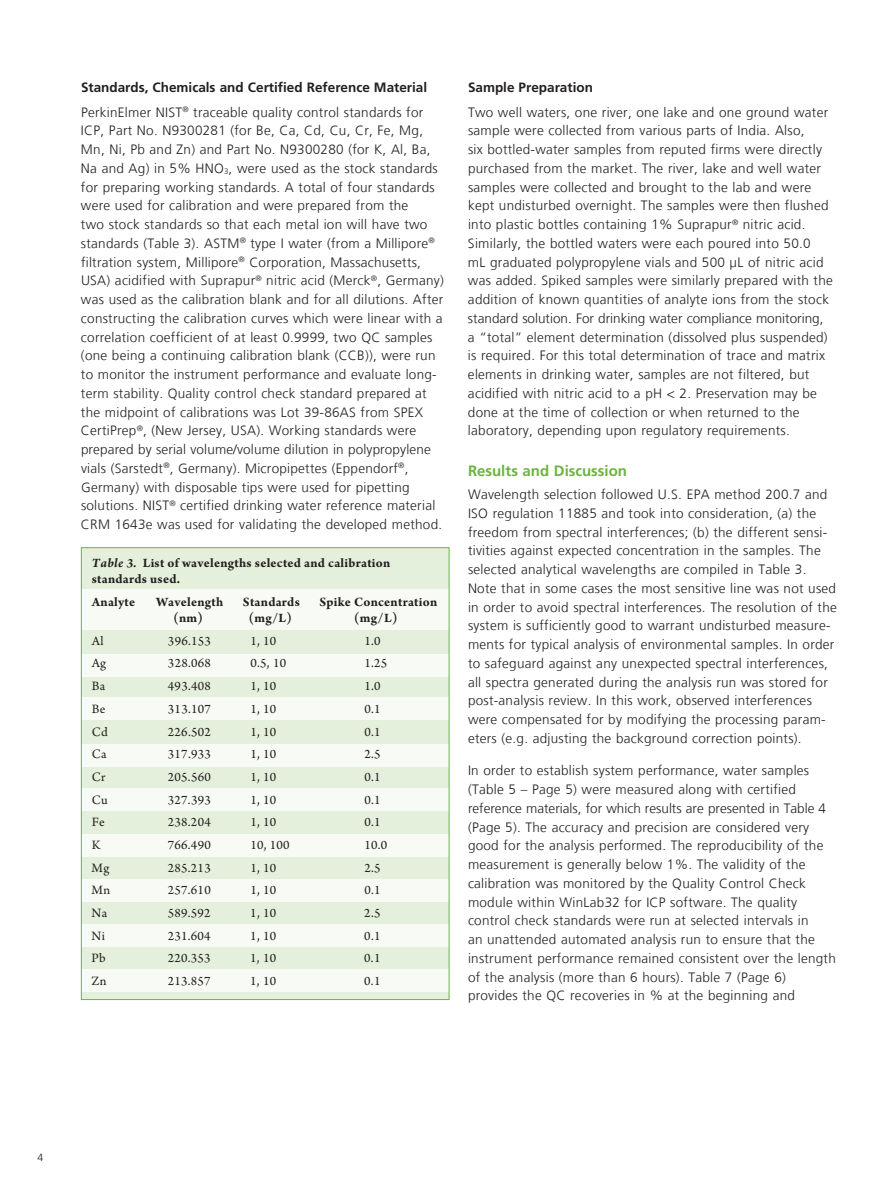
<style>
.page{position:relative;width:891px;height:1188px;background:#fff}
.page>*{position:absolute;margin:0;border:0;box-sizing:border-box;transform-origin:0 0}
.t1{font:700 15px "Frutiger LT Com";color:#6cb43f}
.t2{font:300 13.5px/18.8px "Frutiger LT Com";letter-spacing:.02em;color:#231f20}
.t3{font:13.5px "Arno Pro";letter-spacing:.02em;color:#231f20}
.t4{font:700 13.5px/16.2px "Arno Pro";letter-spacing:.02em;color:#231f20}
.t5{font:700 13.5px "Frutiger";color:#231f20}
.t6{font:300 10.5px "Frutiger";color:#231f20}
.s1{font-style:italic}
</style>
<div class="page">
<div style="left:81px;top:548px;width:368px;height:451px;background:#e5f0dc"></div>
<div style="left:66px;top:590px;width:387px;height:40px;background:#f8fbf5"></div>
<div style="left:66px;top:654px;width:387px;height:22px;background:#f8fbf5"></div>
<div style="left:66px;top:698px;width:387px;height:22px;background:#f8fbf5"></div>
<div style="left:66px;top:744px;width:387px;height:22px;background:#f8fbf5"></div>
<div style="left:66px;top:788px;width:387px;height:23px;background:#f8fbf5"></div>
<div style="left:66px;top:834px;width:387px;height:22px;background:#f8fbf5"></div>
<div style="left:66px;top:879px;width:387px;height:23px;background:#f8fbf5"></div>
<div style="left:66px;top:924px;width:387px;height:23px;background:#f8fbf5"></div>
<div style="left:66px;top:970px;width:387px;height:22px;background:#f8fbf5"></div>
<p class="t5" style="left:81px;top:79px;width:348px">Standards, Chemicals and Certified Reference Material</p>
<p class="t2" style="left:81px;top:103px;width:364px">PerkinElmer NIST<sup>®</sup> traceable quality control standards for ICP, Part No. N9300281 (for Be, Ca, Cd, Cu, Cr, Fe, Mg, Mn, Ni, Pb and Zn) and Part No. N9300280 (for K, Al, Ba, Na and Ag) in 5% HNO<sub>3</sub>, were used as the stock standards for preparing working standards. A total of four standards were used for calibration and were prepared from the<br>two stock standards so that each metal ion will have two standards (Table 3). ASTM<sup>®</sup> type I water (from a Millipore<sup>® </sup>filtration system, Millipore<sup>®</sup> Corporation, Massachusetts, USA) acidified with Suprapur<sup>®</sup> nitric acid (Merck<sup>®</sup>, Germany) was used as the calibration blank and for all dilutions. After constructing the calibration curves which were linear with a correlation coefficient of at least 0.9999, two QC samples (one being a continuing calibration blank (CCB)), were run to monitor the instrument performance and evaluate long&shy;term stability. Quality control check standard prepared at the midpoint of calibrations was Lot 39-86AS from SPEX CertiPrep<sup>®</sup>, (New Jersey, USA). Working standards were prepared by serial volume/volume dilution in polypropylene vials (Sarstedt<sup>®</sup>, Germany). Micropipettes (Eppendorf<sup>®</sup>, Germany) with disposable tips were used for pipetting solutions. NIST<sup>®</sup> certified drinking water reference material CRM 1643e was used for validating the developed method.</p>
<p class="t4" style="left:92px;top:556px;width:300px"><span class="s1">Table 3.</span> List of wavelengths selected and calibration standards used.</p>
<p class="t4" style="left:92px;top:594px;width:45px">Analyte</p>
<p class="t4" style="left:156px;top:594px;width:69px">Wavelength</p>
<p class="t4" style="left:243px;top:594px;width:58px">Standards</p>
<p class="t4" style="left:320px;top:594px;width:119px">Spike Concentration</p>
<p class="t4" style="left:173px;top:611px;width:31px">(nm)</p>
<p class="t4" style="left:249px;top:611px;width:45px">(mg/L)</p>
<p class="t4" style="left:354px;top:611px;width:45px">(mg/L)</p>
<p class="t3" style="left:92px;top:633px;width:13px">Al</p>
<p class="t3" style="left:168px;top:633px;width:44px">396.153</p>
<p class="t3" style="left:250px;top:633px;width:27px">1, 10</p>
<p class="t3" style="left:364px;top:633px;width:18px">1.0</p>
<p class="t3" style="left:92px;top:656px;width:16px">Ag</p>
<p class="t3" style="left:168px;top:656px;width:44px">328.068</p>
<p class="t3" style="left:250px;top:656px;width:37px">0.5, 10</p>
<p class="t3" style="left:364px;top:656px;width:24px">1.25</p>
<p class="t3" style="left:92px;top:678px;width:15px">Ba</p>
<p class="t3" style="left:168px;top:678px;width:44px">493.408</p>
<p class="t3" style="left:250px;top:678px;width:27px">1, 10</p>
<p class="t3" style="left:364px;top:678px;width:18px">1.0</p>
<p class="t3" style="left:92px;top:701px;width:15px">Be</p>
<p class="t3" style="left:168px;top:701px;width:44px">313.107</p>
<p class="t3" style="left:250px;top:701px;width:27px">1, 10</p>
<p class="t3" style="left:364px;top:701px;width:18px">0.1</p>
<p class="t3" style="left:92px;top:724px;width:18px">Cd</p>
<p class="t3" style="left:168px;top:724px;width:44px">226.502</p>
<p class="t3" style="left:250px;top:724px;width:27px">1, 10</p>
<p class="t3" style="left:364px;top:724px;width:18px">0.1</p>
<p class="t3" style="left:92px;top:746px;width:16px">Ca</p>
<p class="t3" style="left:168px;top:746px;width:44px">317.933</p>
<p class="t3" style="left:250px;top:746px;width:27px">1, 10</p>
<p class="t3" style="left:364px;top:746px;width:18px">2.5</p>
<p class="t3" style="left:92px;top:769px;width:15px">Cr</p>
<p class="t3" style="left:168px;top:769px;width:44px">205.560</p>
<p class="t3" style="left:250px;top:769px;width:27px">1, 10</p>
<p class="t3" style="left:364px;top:769px;width:18px">0.1</p>
<p class="t3" style="left:92px;top:792px;width:17px">Cu</p>
<p class="t3" style="left:168px;top:792px;width:44px">327.393</p>
<p class="t3" style="left:250px;top:792px;width:27px">1, 10</p>
<p class="t3" style="left:364px;top:792px;width:18px">0.1</p>
<p class="t3" style="left:92px;top:814px;width:15px">Fe</p>
<p class="t3" style="left:168px;top:814px;width:44px">238.204</p>
<p class="t3" style="left:250px;top:814px;width:27px">1, 10</p>
<p class="t3" style="left:364px;top:814px;width:18px">0.1</p>
<p class="t3" style="left:92px;top:837px;width:10px">K</p>
<p class="t3" style="left:168px;top:837px;width:44px">766.490</p>
<p class="t3" style="left:250px;top:837px;width:41px">10, 100</p>
<p class="t3" style="left:364px;top:837px;width:24px">10.0</p>
<p class="t3" style="left:92px;top:860px;width:19px">Mg</p>
<p class="t3" style="left:168px;top:860px;width:44px">285.213</p>
<p class="t3" style="left:250px;top:860px;width:27px">1, 10</p>
<p class="t3" style="left:364px;top:860px;width:18px">2.5</p>
<p class="t3" style="left:92px;top:883px;width:20px">Mn</p>
<p class="t3" style="left:168px;top:883px;width:44px">257.610</p>
<p class="t3" style="left:250px;top:883px;width:27px">1, 10</p>
<p class="t3" style="left:364px;top:883px;width:18px">0.1</p>
<p class="t3" style="left:92px;top:905px;width:17px">Na</p>
<p class="t3" style="left:168px;top:905px;width:44px">589.592</p>
<p class="t3" style="left:250px;top:905px;width:27px">1, 10</p>
<p class="t3" style="left:364px;top:905px;width:18px">2.5</p>
<p class="t3" style="left:92px;top:928px;width:15px">Ni</p>
<p class="t3" style="left:168px;top:928px;width:44px">231.604</p>
<p class="t3" style="left:250px;top:928px;width:27px">1, 10</p>
<p class="t3" style="left:364px;top:928px;width:18px">0.1</p>
<p class="t3" style="left:92px;top:951px;width:16px">Pb</p>
<p class="t3" style="left:168px;top:951px;width:44px">220.353</p>
<p class="t3" style="left:250px;top:951px;width:27px">1, 10</p>
<p class="t3" style="left:364px;top:951px;width:18px">0.1</p>
<p class="t3" style="left:92px;top:973px;width:17px">Zn</p>
<p class="t3" style="left:168px;top:973px;width:44px">213.857</p>
<p class="t3" style="left:250px;top:973px;width:27px">1, 10</p>
<p class="t3" style="left:364px;top:973px;width:18px">0.1</p>
<p class="t5" style="left:468px;top:79px;width:126px">Sample Preparation</p>
<p class="t2" style="left:468px;top:103px;width:366px">Two well waters, one river, one lake and one ground water sample were collected from various parts of India. Also,<br>six bottled-water samples from reputed firms were directly purchased from the market. The river, lake and well water samples were collected and brought to the lab and were kept undisturbed overnight. The samples were then flushed into plastic bottles containing 1% Suprapur<sup>®</sup> nitric acid.<br>Similarly, the bottled waters were each poured into 50.0<br>mL graduated polypropylene vials and 500 µL of nitric acid was added. Spiked samples were similarly prepared with the addition of known quantities of analyte ions from the stock standard solution. For drinking water compliance monitoring, a “total” element determination (dissolved plus suspended) is required. For this total determination of trace and matrix elements in drinking water, samples are not filtered, but acidified with nitric acid to a pH &lt; 2. Preservation may be done at the time of collection or when returned to the laboratory, depending upon regulatory requirements.</p>
<p class="t1" style="left:468px;top:462px;width:161px">Results and Discussion</p>
<p class="t2" style="left:468px;top:485px;width:370px">Wavelength selection followed U.S. EPA method 200.7 and ISO regulation 11885 and took into consideration, (a) the freedom from spectral interferences; (b) the different sensi&shy;tivities against expected concentration in the samples. The selected analytical wavelengths are compiled in Table 3.<br>Note that in some cases the most sensitive line was not used in order to avoid spectral interferences. The resolution of the system is sufficiently good to warrant undisturbed measure&shy;ments for typical analysis of environmental samples. In order to safeguard against any unexpected spectral interferences, all spectra generated during the analysis run was stored for post-analysis review. In this work, observed interferences were compensated for by modifying the processing param&shy;eters (e.g. adjusting the background correction points).</p>
<p class="t2" style="left:468px;top:761px;width:369px">In order to establish system performance, water samples (Table 5 – Page 5) were measured along with certified reference materials, for which results are presented in Table 4 (Page 5). The accuracy and precision are considered very good for the analysis performed. The reproducibility of the measurement is generally below 1%. The validity of the calibration was monitored by the Quality Control Check module within WinLab32 for ICP software. The quality control check standards were run at selected intervals in<br>an unattended automated analysis run to ensure that the instrument performance remained consistent over the length of the analysis (more than 6 hours). Table 7 (Page 6) provides the QC recoveries in % at the beginning and</p>
<p class="t6" style="left:38px;top:1151px;width:7px">4</p>
</div>
